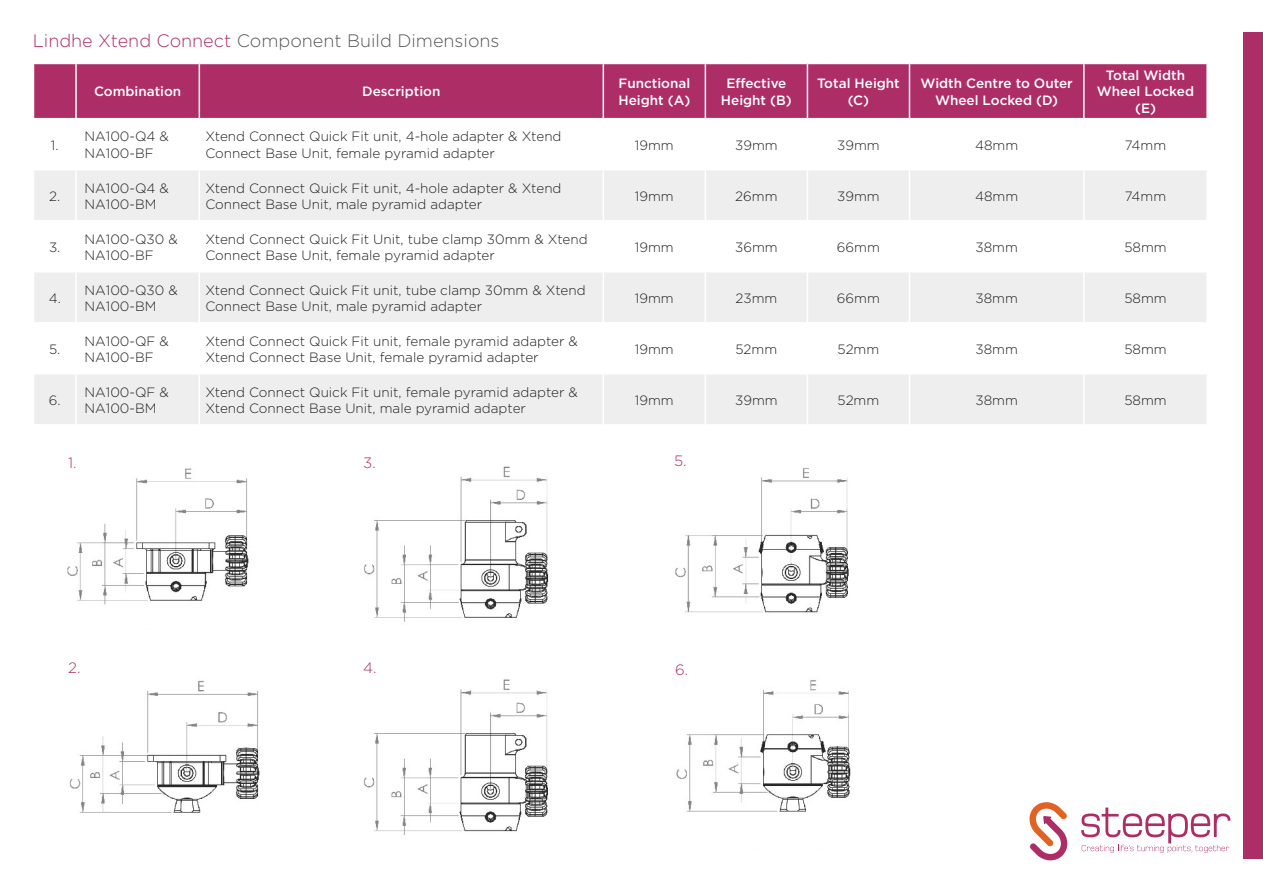
<style>
.page{position:relative;width:1263px;height:893px;background:#fff}
.page>*{position:absolute;margin:0;border:0;box-sizing:border-box;transform-origin:0 0}
.t1{font:300 18px "Gotham";color:#57585a}
.t2{font:300 15px "Gotham";color:#ad2d66}
.t3{font:300 13.5px/16.2px "Gotham";color:#231f20}
.t4{font:500 13.5px/16.2px "Gotham";color:#fff;text-align:center}
.s1{color:#ad2d66}
</style>
<div class="page">
<img style="left:69px;top:680px;width:191px;height:133px">
<img style="left:363px;top:466px;width:186px;height:156px">
<img style="left:363px;top:679px;width:185px;height:156px">
<img style="left:675px;top:468px;width:174px;height:145px">
<img style="left:676px;top:680px;width:175px;height:132px">
<img style="left:67px;top:468px;width:182px;height:137px">
<div style="left:1243px;top:33px;width:20px;height:826px;background:#ad2d66"></div>
<div style="left:34px;top:64px;width:1172px;height:54px;background:#ad2d66"></div>
<svg style="left:34px;top:171px;width:1172px;height:253px;fill:#eeeeef"></svg>
<hr style="left:75px;top:64px;width:2px;height:54px;background:#fff">
<hr style="left:199px;top:64px;width:1px;height:54px;background:#fff">
<hr style="left:603px;top:64px;width:1px;height:54px;background:#fff">
<hr style="left:705px;top:64px;width:1px;height:54px;background:#fff">
<hr style="left:807px;top:64px;width:1px;height:54px;background:#fff">
<hr style="left:909px;top:64px;width:1px;height:54px;background:#fff">
<hr style="left:1083px;top:64px;width:1px;height:54px;background:#fff">
<hr style="left:75px;top:170px;width:2px;height:50px;background:#fff">
<hr style="left:199px;top:170px;width:1px;height:50px;background:#fff">
<hr style="left:603px;top:170px;width:1px;height:50px;background:#fff">
<hr style="left:705px;top:170px;width:1px;height:50px;background:#fff">
<hr style="left:807px;top:170px;width:1px;height:50px;background:#fff">
<hr style="left:909px;top:170px;width:1px;height:50px;background:#fff">
<hr style="left:1083px;top:170px;width:1px;height:50px;background:#fff">
<hr style="left:33px;top:220px;width:43px;height:1px;background:#fff">
<hr style="left:76px;top:220px;width:123px;height:1px;background:#fff">
<hr style="left:75px;top:221px;width:2px;height:50px;background:#fff">
<hr style="left:199px;top:220px;width:404px;height:1px;background:#fff">
<hr style="left:199px;top:221px;width:1px;height:50px;background:#fff">
<hr style="left:603px;top:220px;width:102px;height:1px;background:#fff">
<hr style="left:603px;top:221px;width:1px;height:50px;background:#fff">
<hr style="left:705px;top:220px;width:102px;height:1px;background:#fff">
<hr style="left:705px;top:221px;width:1px;height:50px;background:#fff">
<hr style="left:807px;top:220px;width:102px;height:1px;background:#fff">
<hr style="left:807px;top:221px;width:1px;height:50px;background:#fff">
<hr style="left:909px;top:220px;width:175px;height:1px;background:#fff">
<hr style="left:909px;top:221px;width:1px;height:50px;background:#fff">
<hr style="left:1084px;top:220px;width:124px;height:1px;background:#fff">
<hr style="left:1083px;top:221px;width:1px;height:50px;background:#fff">
<hr style="left:33px;top:271px;width:43px;height:1px;background:#fff">
<hr style="left:76px;top:271px;width:123px;height:1px;background:#fff">
<hr style="left:75px;top:272px;width:2px;height:50px;background:#fff">
<hr style="left:199px;top:271px;width:404px;height:1px;background:#fff">
<hr style="left:199px;top:272px;width:1px;height:50px;background:#fff">
<hr style="left:603px;top:271px;width:102px;height:1px;background:#fff">
<hr style="left:603px;top:272px;width:1px;height:50px;background:#fff">
<hr style="left:705px;top:271px;width:102px;height:1px;background:#fff">
<hr style="left:705px;top:272px;width:1px;height:50px;background:#fff">
<hr style="left:807px;top:271px;width:102px;height:1px;background:#fff">
<hr style="left:807px;top:272px;width:1px;height:50px;background:#fff">
<hr style="left:909px;top:271px;width:175px;height:1px;background:#fff">
<hr style="left:909px;top:272px;width:1px;height:50px;background:#fff">
<hr style="left:1084px;top:271px;width:124px;height:1px;background:#fff">
<hr style="left:1083px;top:272px;width:1px;height:50px;background:#fff">
<hr style="left:33px;top:322px;width:43px;height:2px;background:#fff">
<hr style="left:76px;top:322px;width:123px;height:2px;background:#fff">
<hr style="left:75px;top:324px;width:2px;height:49px;background:#fff">
<hr style="left:199px;top:322px;width:404px;height:2px;background:#fff">
<hr style="left:199px;top:324px;width:1px;height:49px;background:#fff">
<hr style="left:603px;top:322px;width:102px;height:2px;background:#fff">
<hr style="left:603px;top:324px;width:1px;height:49px;background:#fff">
<hr style="left:705px;top:322px;width:102px;height:2px;background:#fff">
<hr style="left:705px;top:324px;width:1px;height:49px;background:#fff">
<hr style="left:807px;top:322px;width:102px;height:2px;background:#fff">
<hr style="left:807px;top:324px;width:1px;height:49px;background:#fff">
<hr style="left:909px;top:322px;width:175px;height:2px;background:#fff">
<hr style="left:909px;top:324px;width:1px;height:49px;background:#fff">
<hr style="left:1084px;top:322px;width:124px;height:2px;background:#fff">
<hr style="left:1083px;top:324px;width:1px;height:49px;background:#fff">
<hr style="left:33px;top:373px;width:43px;height:2px;background:#fff">
<hr style="left:76px;top:373px;width:123px;height:2px;background:#fff">
<hr style="left:75px;top:375px;width:2px;height:49px;background:#fff">
<hr style="left:199px;top:373px;width:404px;height:2px;background:#fff">
<hr style="left:199px;top:375px;width:1px;height:49px;background:#fff">
<hr style="left:603px;top:373px;width:102px;height:2px;background:#fff">
<hr style="left:603px;top:375px;width:1px;height:49px;background:#fff">
<hr style="left:705px;top:373px;width:102px;height:2px;background:#fff">
<hr style="left:705px;top:375px;width:1px;height:49px;background:#fff">
<hr style="left:807px;top:373px;width:102px;height:2px;background:#fff">
<hr style="left:807px;top:375px;width:1px;height:49px;background:#fff">
<hr style="left:909px;top:373px;width:175px;height:2px;background:#fff">
<hr style="left:909px;top:375px;width:1px;height:49px;background:#fff">
<hr style="left:1084px;top:373px;width:124px;height:2px;background:#fff">
<hr style="left:1083px;top:375px;width:1px;height:49px;background:#fff">
<svg style="left:1029px;top:802px;width:39px;height:58px"></svg>
<svg style="left:1081px;top:807px;width:149px;height:46px"></svg>
<p class="t1" style="left:33px;top:29px;width:468px"><span class="s1">Lindhe Xtend Connect</span> Component Build Dimensions</p>
<p class="t4" style="left:94px;top:83px;width:89px">Combination</p>
<p class="t4" style="left:362px;top:83px;width:80px">Description</p>
<p class="t4" style="left:618px;top:75px;width:73px;text-align:left">Functional<br>Height (A)</p>
<p class="t4" style="left:721px;top:75px;width:72px">Effective<br>Height (B)</p>
<p class="t4" style="left:817px;top:75px;width:84px">Total Height (C)</p>
<p class="t4" style="left:920px;top:75px;width:154px">Width Centre to Outer<br>Wheel Locked (D)</p>
<p class="t4" style="left:1097px;top:67px;width:99px">Total Width<br>Wheel Locked (E)</p>
<p class="t3" style="left:51px;top:136px;width:9px">1.</p>
<p class="t3" style="left:85px;top:128px;width:86px">NA100-Q4 &amp;<br>NA100-BF</p>
<p class="t3" style="left:205px;top:128px;width:358px">Xtend Connect Quick Fit unit, 4-hole adapter &amp; Xtend<br>Connect Base Unit, female pyramid adapter</p>
<p class="t3" style="left:635px;top:136px;width:40px">19mm</p>
<p class="t3" style="left:735px;top:136px;width:44px">39mm</p>
<p class="t3" style="left:837px;top:136px;width:44px">39mm</p>
<p class="t3" style="left:975px;top:136px;width:45px">48mm</p>
<p class="t3" style="left:1125px;top:136px;width:43px">74mm</p>
<p class="t3" style="left:49px;top:187px;width:13px">2.</p>
<p class="t3" style="left:85px;top:179px;width:86px">NA100-Q4 &amp;<br>NA100-BM</p>
<p class="t3" style="left:205px;top:179px;width:358px">Xtend Connect Quick Fit unit, 4-hole adapter &amp; Xtend<br>Connect Base Unit, male pyramid adapter</p>
<p class="t3" style="left:635px;top:187px;width:40px">19mm</p>
<p class="t3" style="left:735px;top:187px;width:44px">26mm</p>
<p class="t3" style="left:837px;top:187px;width:44px">39mm</p>
<p class="t3" style="left:975px;top:187px;width:45px">48mm</p>
<p class="t3" style="left:1125px;top:187px;width:43px">74mm</p>
<p class="t3" style="left:49px;top:238px;width:13px">3.</p>
<p class="t3" style="left:85px;top:230px;width:95px">NA100-Q30 &amp;<br>NA100-BF</p>
<p class="t3" style="left:205px;top:230px;width:384px">Xtend Connect Quick Fit Unit, tube clamp 30mm &amp; Xtend<br>Connect Base Unit, female pyramid adapter</p>
<p class="t3" style="left:635px;top:238px;width:40px">19mm</p>
<p class="t3" style="left:735px;top:238px;width:44px">36mm</p>
<p class="t3" style="left:837px;top:238px;width:45px">66mm</p>
<p class="t3" style="left:975px;top:238px;width:44px">38mm</p>
<p class="t3" style="left:1124px;top:238px;width:44px">58mm</p>
<p class="t3" style="left:49px;top:289px;width:14px">4.</p>
<p class="t3" style="left:85px;top:281px;width:95px">NA100-Q30 &amp;<br>NA100-BM</p>
<p class="t3" style="left:205px;top:281px;width:382px">Xtend Connect Quick Fit unit, tube clamp 30mm &amp; Xtend<br>Connect Base Unit, male pyramid adapter</p>
<p class="t3" style="left:635px;top:289px;width:40px">19mm</p>
<p class="t3" style="left:735px;top:289px;width:43px">23mm</p>
<p class="t3" style="left:837px;top:289px;width:45px">66mm</p>
<p class="t3" style="left:975px;top:289px;width:44px">38mm</p>
<p class="t3" style="left:1124px;top:289px;width:44px">58mm</p>
<p class="t3" style="left:49px;top:340px;width:13px">5.</p>
<p class="t3" style="left:85px;top:332px;width:86px">NA100-QF &amp;<br>NA100-BF</p>
<p class="t3" style="left:205px;top:332px;width:374px">Xtend Connect Quick Fit unit, female pyramid adapter &amp;<br>Xtend Connect Base Unit, female pyramid adapter</p>
<p class="t3" style="left:635px;top:340px;width:40px">19mm</p>
<p class="t3" style="left:735px;top:340px;width:43px">52mm</p>
<p class="t3" style="left:838px;top:340px;width:43px">52mm</p>
<p class="t3" style="left:975px;top:340px;width:44px">38mm</p>
<p class="t3" style="left:1124px;top:340px;width:44px">58mm</p>
<p class="t3" style="left:49px;top:391px;width:13px">6.</p>
<p class="t3" style="left:85px;top:383px;width:86px">NA100-QF &amp;<br>NA100-BM</p>
<p class="t3" style="left:205px;top:383px;width:374px">Xtend Connect Quick Fit unit, female pyramid adapter &amp;<br>Xtend Connect Base Unit, male pyramid adapter</p>
<p class="t3" style="left:635px;top:391px;width:40px">19mm</p>
<p class="t3" style="left:735px;top:391px;width:44px">39mm</p>
<p class="t3" style="left:838px;top:391px;width:43px">52mm</p>
<p class="t3" style="left:975px;top:391px;width:44px">38mm</p>
<p class="t3" style="left:1124px;top:391px;width:44px">58mm</p>
<p class="t2" style="left:68px;top:454px;width:10px">1.</p>
<p class="t2" style="left:68px;top:659px;width:14px">2.</p>
<p class="t2" style="left:363px;top:454px;width:14px">3.</p>
<p class="t2" style="left:363px;top:659px;width:15px">4.</p>
<p class="t2" style="left:674px;top:451px;width:14px">5.</p>
<p class="t2" style="left:675px;top:660px;width:15px">6.</p>
</div>
